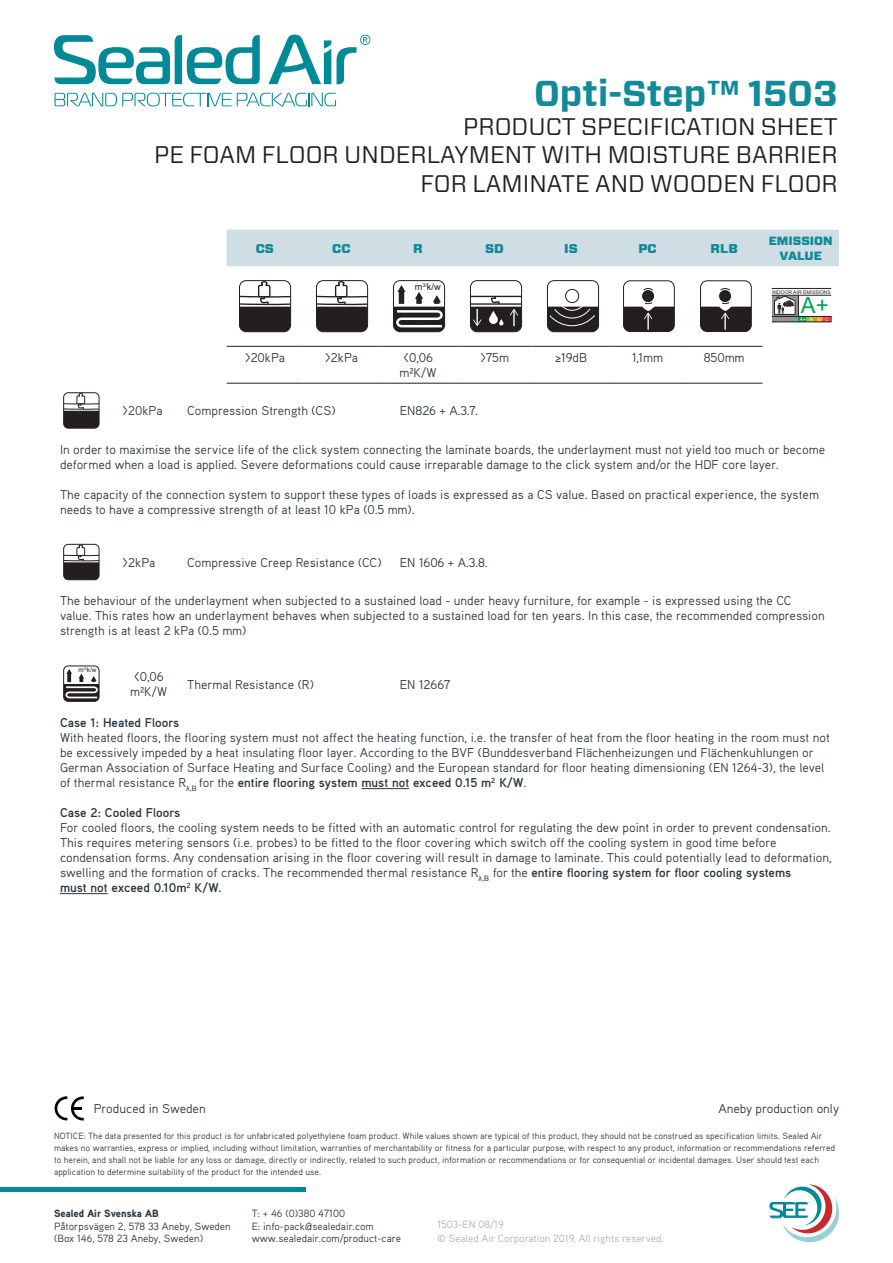
<style>
.page{position:relative;width:893px;height:1263px;background:#fff}
.page>*{position:absolute;margin:0;border:0;box-sizing:border-box;transform-origin:0 0}
.t1{font:700 36px "Forza";color:#138a98}
.t2{font:24px/28.5px "Forza";color:#231f20;text-align:right}
.t3{font:22.35px "Arial";color:#00a54f}
.Table{font:12.75px/15px "Aaux Pro OT";color:#2c3741}
.Table-2{font:700 12.75px "Aaux Pro OT";color:#2c3741}
.t4{font:900 12.75px "Forza";color:#138a98}
.t5{font:900 12px/15px "Forza";color:#138a98;text-align:center}
.t6{font:10.5px/12.6px "Aaux Pro OT";color:#2c3741}
.t7{font:10.5px/14.1px "Aaux Pro OT";color:#adb2b6}
.t8{font:900 10.5px "Aaux Pro OT";color:#2c3741}
.t9{font:9.15px "Arial";color:#231f20}
.Table-3{font:9px/12px "Aaux Pro OT";color:#2c3741}
.t10{font:6.3px "Arial";color:#231f20}
.t11{font:4.95px "Arial";color:#231f20}
.t12{font:4.95px "Arial";color:#fff}
.s1{font-weight:700}
</style>
<div class="page">
<hr style="left:0;top:1188px;width:306px;height:4px;background:#008b98">
<svg style="left:769px;top:1184px;width:70px;height:58px"></svg>
<div style="left:227px;top:230px;width:612px;height:36px;background:#cfdee4"></div>
<div style="left:772px;top:295px;width:27px;height:27px;background:#939598"></div>
<div style="left:799px;top:316px;width:8px;height:6px;background:#00a54f"></div>
<div style="left:807px;top:316px;width:8px;height:6px;background:#8bc63e"></div>
<div style="left:815px;top:316px;width:8px;height:6px;background:#f7931d"></div>
<div style="left:823px;top:316px;width:8px;height:6px;background:#ee3e35"></div>
<hr style="left:772px;top:288px;width:59px;height:1px;background:#231f20">
<hr style="left:772px;top:295px;width:59px;height:1px;background:#231f20">
<hr style="left:772px;top:322px;width:59px;height:1px;background:#231f20">
<hr style="left:772px;top:316px;width:59px;height:1px;background:#231f20">
<svg style="left:774px;top:295px;width:25px;height:21px"></svg>
<hr style="left:227px;top:346px;width:76px;height:1px;background:#231f20">
<hr style="left:303px;top:346px;width:77px;height:1px;background:#231f20">
<hr style="left:380px;top:346px;width:76px;height:1px;background:#231f20">
<hr style="left:456px;top:346px;width:77px;height:1px;background:#231f20">
<hr style="left:533px;top:346px;width:76px;height:1px;background:#231f20">
<hr style="left:609px;top:346px;width:77px;height:1px;background:#231f20">
<hr style="left:686px;top:346px;width:76px;height:1px;background:#231f20">
<hr style="left:227px;top:383px;width:76px;height:1px;background:#231f20">
<hr style="left:303px;top:383px;width:77px;height:1px;background:#231f20">
<hr style="left:380px;top:383px;width:76px;height:1px;background:#231f20">
<hr style="left:456px;top:383px;width:77px;height:1px;background:#231f20">
<hr style="left:533px;top:383px;width:76px;height:1px;background:#231f20">
<hr style="left:609px;top:383px;width:77px;height:1px;background:#231f20">
<hr style="left:686px;top:383px;width:76px;height:1px;background:#231f20">
<svg style="left:316px;top:280px;width:53px;height:52px"></svg>
<svg style="left:239px;top:280px;width:53px;height:52px"></svg>
<div style="left:393px;top:280px;width:52px;height:52px;border:1px solid #231f20;border-radius:7px"></div>
<svg style="left:393px;top:285px;width:52px;height:47px"></svg>
<div style="left:470px;top:280px;width:52px;height:52px;border:1px solid #231f20;border-radius:7px"></div>
<svg style="left:470px;top:295px;width:52px;height:37px"></svg>
<div style="left:547px;top:280px;width:52px;height:52px;border:1px solid #231f20;border-radius:7px"></div>
<svg style="left:547px;top:295px;width:52px;height:37px"></svg>
<div style="left:566px;top:289px;width:13px;height:14px;background:#fff;border-radius:50%"></div>
<div style="left:565px;top:289px;width:14px;height:14px;border:1px solid #231f20;border-radius:50%"></div>
<div style="left:700px;top:280px;width:52px;height:52px;border:1px solid #231f20;border-radius:7px"></div>
<div style="left:718px;top:289px;width:14px;height:14px;background:#231f20;border-radius:50%"></div>
<div style="left:718px;top:289px;width:14px;height:14px;border:1px solid #fff;border-radius:50%"></div>
<svg style="left:720px;top:288px;width:10px;height:3px"></svg>
<svg style="left:700px;top:301px;width:51px;height:31px"></svg>
<div style="left:623px;top:280px;width:52px;height:52px;border:1px solid #231f20;border-radius:7px"></div>
<div style="left:641px;top:289px;width:14px;height:14px;background:#231f20;border-radius:50%"></div>
<div style="left:641px;top:289px;width:14px;height:14px;border:1px solid #fff;border-radius:50%"></div>
<svg style="left:643px;top:288px;width:10px;height:3px"></svg>
<svg style="left:623px;top:301px;width:51px;height:31px"></svg>
<svg style="left:55px;top:1096px;width:29px;height:24px"></svg>
<svg style="left:55px;top:93px;width:281px;height:13px"></svg>
<svg style="left:337px;top:35px;width:33px;height:49px"></svg>
<svg style="left:54px;top:35px;width:206px;height:49px"></svg>
<svg style="left:268px;top:35px;width:63px;height:49px"></svg>
<div style="left:63px;top:392px;width:36px;height:36px;border:1px solid #231f20;border-radius:5px"></div>
<svg style="left:63px;top:393px;width:37px;height:35px"></svg>
<svg style="left:63px;top:544px;width:37px;height:36px"></svg>
<div style="left:63px;top:666px;width:36px;height:35px;border:1px solid #231f20;border-radius:5px"></div>
<svg style="left:64px;top:669px;width:35px;height:32px"></svg>
<hr style="left:361px;top:788px;width:48px;height:1px;background:#2c3741">
<hr style="left:60px;top:893px;width:48px;height:1px;background:#2c3741">
<h1 class="t1" style="left:534px;top:70px;width:305px">Opti-Step™ 1503</h1>
<h2 class="t2" style="left:154px;top:112px;width:685px">PRODUCT SPECIFICATION SHEET<br>PE FOAM FLOOR UNDERLAYMENT WITH MOISTURE BARRIER<br>FOR LAMINATE AND WOODEN FLOOR</h2>
<p class="t4" style="left:256px;top:240px;width:20px">CS</p>
<p class="t4" style="left:332px;top:240px;width:20px">CC</p>
<p class="t4" style="left:413px;top:240px;width:11px">R</p>
<p class="t4" style="left:485px;top:240px;width:20px">SD</p>
<p class="t4" style="left:564px;top:240px;width:15px">IS</p>
<p class="t4" style="left:639px;top:240px;width:20px">PC</p>
<p class="t4" style="left:711px;top:240px;width:29px">RLB</p>
<p class="t5" style="left:769px;top:234px;width:65px">EMISSION<br>VALUE</p>
<p class="t11" style="left:772px;top:289px;width:60px">INDOOR AIR EMISSIONS</p>
<h3 class="t3" style="left:801px;top:290px;width:29px">A+</h3>
<p class="t12" style="left:800px;top:316px;width:31px">A+A B C</p>
<p class="Table" style="left:245px;top:350px;width:42px">&gt;20kPa</p>
<p class="Table" style="left:325px;top:350px;width:35px">&gt;2kPa</p>
<p class="Table" style="left:399px;top:350px;width:39px">&lt;0,06 m²K/W</p>
<p class="Table" style="left:480px;top:350px;width:30px">&gt;75m</p>
<p class="Table" style="left:555px;top:350px;width:34px">≥19dB</p>
<p class="Table" style="left:632px;top:350px;width:32px">1,1mm</p>
<p class="Table" style="left:704px;top:350px;width:42px">850mm</p>
<p class="t9" style="left:415px;top:281px;width:27px">m<sup>3/</sup>k/w</p>
<p class="Table" style="left:122px;top:403px;width:42px">&gt;20kPa</p>
<p class="Table" style="left:187px;top:403px;width:150px">Compression Strength (CS)</p>
<p class="Table" style="left:400px;top:403px;width:80px">EN826 + A.3.7.</p>
<p class="Table" style="left:60px;top:441px;width:767px">In order to maximise the service life of the click system connecting the laminate boards, the underlayment must not yield too much or become deformed when a load is applied. Severe deformations could cause irreparable damage to the click system and/or the HDF core layer.</p>
<p class="Table" style="left:60px;top:486px;width:761px">The capacity of the connection system to support these types of loads is expressed as a CS value. Based on practical experience, the system needs to have a compressive strength of at least 10 kPa (0.5 mm).</p>
<p class="Table" style="left:122px;top:555px;width:35px">&gt;2kPa</p>
<p class="Table" style="left:187px;top:555px;width:196px">Compressive Creep Resistance (CC)</p>
<p class="Table" style="left:400px;top:555px;width:90px">EN 1606 + A.3.8.</p>
<p class="Table" style="left:60px;top:593px;width:766px">The behaviour of the underlayment when subjected to a sustained load - under heavy furniture, for example - is expressed using the CC value. This rates how an underlayment behaves when subjected to a sustained load for ten years. In this case, the recommended compression strength is at least 2 kPa (0.5 mm)</p>
<p class="t10" style="left:78px;top:666px;width:19px">m<sup>3/</sup>k/w</p>
<p class="Table" style="left:130px;top:669px;width:39px">&lt;0,06 m²K/W</p>
<p class="Table" style="left:187px;top:676px;width:128px">Thermal Resistance (R)</p>
<p class="Table" style="left:400px;top:676px;width:52px">EN 12667</p>
<p class="Table-2" style="left:60px;top:714px;width:121px">Case 1: Heated Floors</p>
<p class="Table" style="left:60px;top:729px;width:771px">With heated floors, the flooring system must not affect the heating function, i.e. the transfer of heat from the floor heating in the room must not be excessively impeded by a heat insulating floor layer. According to the BVF (Bunddesverband Flächenheizungen und Flächenkuhlungen or German Association of Surface Heating and Surface Cooling) and the European standard for floor heating dimensioning (EN 1264-3), the level of thermal resistance R<sub>λ,B</sub> for the <span class="s1">entire flooring system must not exceed 0.15 m</span><sup>2</sup> <span class="s1">K/W</span>.</p>
<p class="Table-2" style="left:60px;top:804px;width:122px">Case 2: Cooled Floors</p>
<p class="Table" style="left:60px;top:819px;width:773px">For cooled floors, the cooling system needs to be fitted with an automatic control for regulating the dew point in order to prevent condensation.<br>This requires metering sensors (i.e. probes) to be fitted to the floor covering which switch off the cooling system in good time before condensation forms. Any condensation arising in the floor covering will result in damage to laminate. This could potentially lead to deformation, swelling and the formation of cracks. The recommended thermal resistance R<sub>λ,B</sub> for the <span class="s1">entire flooring system for floor cooling systems<br>must not exceed 0.10m</span><sup>2</sup> <span class="s1">K/W.</span></p>
<p class="Table" style="left:94px;top:1101px;width:114px">Produced in Sweden</p>
<p class="Table" style="left:718px;top:1101px;width:122px">Aneby production only</p>
<p class="Table-3" style="left:54px;top:1130px;width:783px">NOTICE: The data presented for this product is for unfabricated polyethylene foam product. While values shown are typical of this product, they should not be construed as specification limits. Sealed Air makes no warranties, express or implied, including without limitation, warranties of merchantability or fitness for a particular purpose, with respect to any product, information or recommendations referred to herein, and shall not be liable for any loss or damage, directly or indirectly, related to such product, information or recommendations or for consequential or incidental damages. User should test each application to determine suitability of the product for the intended use.</p>
<p class="t8" style="left:54px;top:1207px;width:106px">Sealed Air Svenska AB</p>
<p class="t6" style="left:54px;top:1219px;width:178px">Påtorpsvägen 2, 578 33 Aneby, Sweden (Box 146, 578 23 Aneby, Sweden)</p>
<p class="t6" style="left:252px;top:1207px;width:151px">T: + 46 (0)380 47100<br>E: info-pack@sealedair.com www.sealedair.com/product-care</p>
<p class="t7" style="left:437px;top:1217px;width:228px">1503-EN 08/19<br>© Sealed Air Corporation 2019. All rights reserved.</p>
</div>
